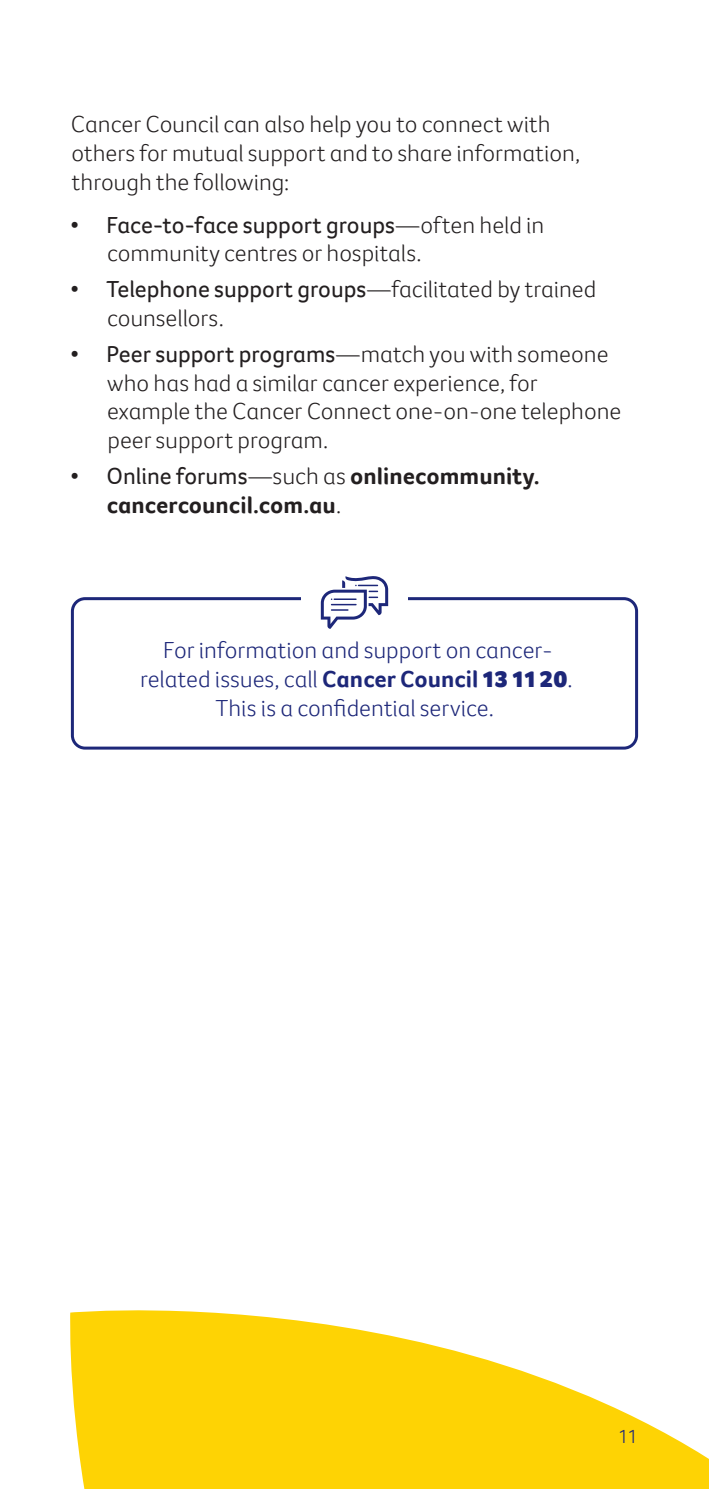
<style>
.page{position:relative;width:709px;height:1489px;background:#fff}
.page>*{position:absolute;margin:0;border:0;box-sizing:border-box;transform-origin:0 0}
.bodycopy_tabs{font:300 23.75px/28.8px "Foco CC";color:#231f20}
.bodycopy{font:300 23.75px/28.8px "Foco CC";color:#231f20}
.bodycopy-2{font:300 23.75px/28.8px "Foco CC";color:#1d2779;text-align:center}
.bodycopy_tabs-2{font:700 23.75px/28.8px "Foco CC";color:#231f20}
.t1{font:300 20px "Foco CC";color:#1d2779}
.s1{font-weight:400}
.s2{font-weight:300}
.s3{font-weight:700}
.s4{font-weight:900}
</style>
<div class="page">
<svg style="left:70px;top:1310px;width:639px;height:178px;fill:#fed304"></svg>
<div style="left:71px;top:597px;width:567px;height:152px;border:3px solid #1d2779;border-radius:13px"></div>
<div style="left:301px;top:593px;width:106px;height:18px;background:#fff"></div>
<svg style="left:321px;top:576px;width:67px;height:53px"></svg>
<p class="bodycopy" style="left:71px;top:109px;width:510px">Cancer Council can also help you to connect with others for mutual support and to share information, through the following:</p>
<p class="bodycopy_tabs" style="left:107px;top:210px;width:439px;text-indent:-37px">• <span class="s1">Face-to-face support groups</span>—often held in community centres or hospitals.</p>
<p class="bodycopy_tabs" style="left:107px;top:274px;width:491px;text-indent:-37px">• <span class="s1">Telephone support groups</span>—facilitated by trained counsellors.</p>
<p class="bodycopy_tabs" style="left:107px;top:339px;width:516px;text-indent:-37px">• <span class="s1">Peer support programs</span>—match you with someone who has had a similar cancer experience, for example the Cancer Connect one-on-one telephone peer support program.</p>
<p class="bodycopy_tabs-2" style="left:107px;top:461px;width:434px;text-indent:-37px"><span class="s2">•</span> <span class="s1">Online forums</span><span class="s2">—such as</span> onlinecommunity. cancercouncil.com.au<span class="s2">.</span></p>
<p class="bodycopy-2" style="left:140px;top:635px;width:434px">For information and support on cancer&shy;related issues, call <span class="s3">Cancer Council</span> <span class="s4">13 11 20</span>.<br>This is a confidential service.</p>
<p class="t1" style="left:618px;top:1422px;width:22px">11</p>
</div>
